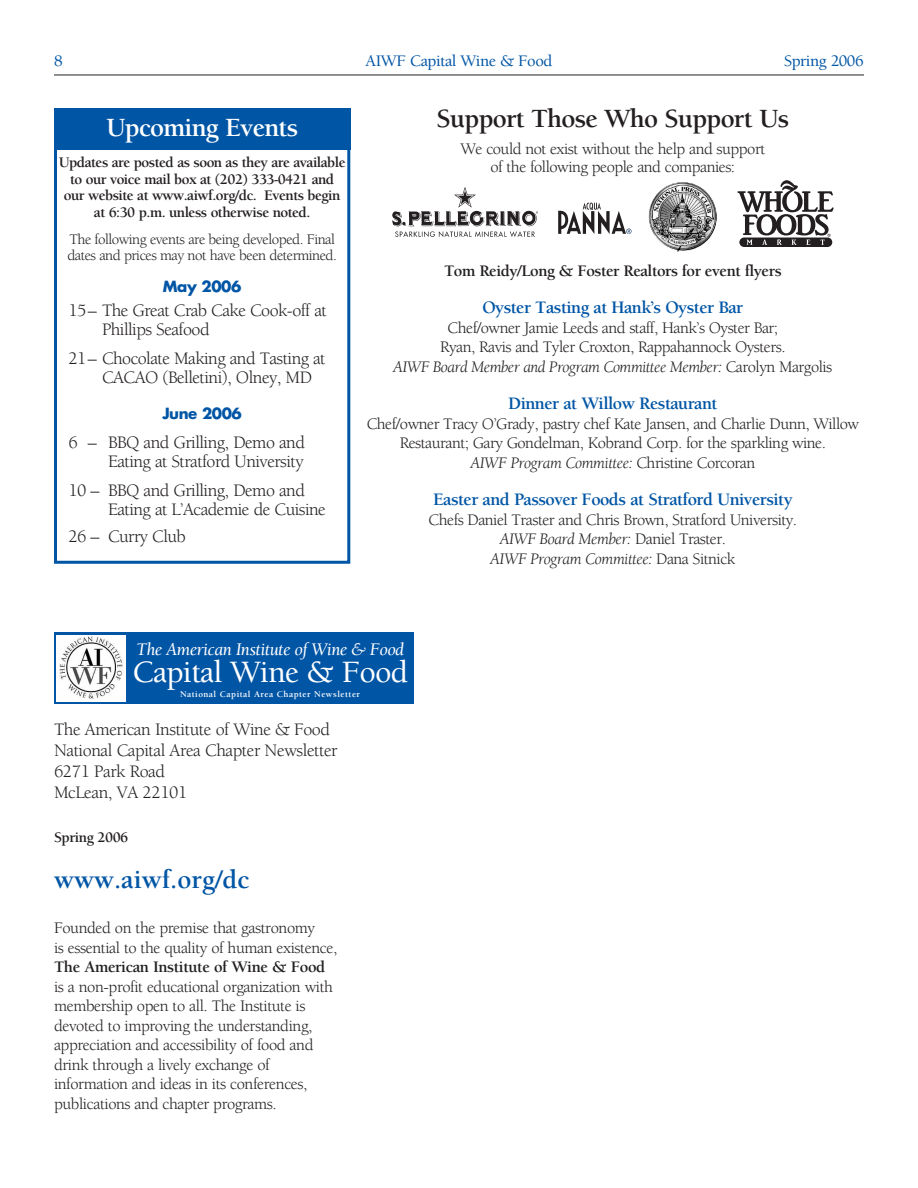
<style>
.page{position:relative;width:918px;height:1188px;background:#fff}
.page>*{position:absolute;margin:0;border:0;box-sizing:border-box;transform-origin:0 0}
.t1{font:500 31.95px "Berkeley";letter-spacing:-.025em;color:#fff}
.t2{font:700 27px "Berkeley";letter-spacing:-.03em;color:#231f20}
.t3{font:700 27px "Berkeley";color:#0155a5}
.t4{font:700 27px "Berkeley";letter-spacing:-.03em;color:#fff}
.t5{font:italic 18.15px "Berkeley";letter-spacing:-.03em;color:#fff}
.t6{font:18px/19.5px "Berkeley";letter-spacing:-.03em;color:#231f20}
.t7{font:700 18px "Berkeley";letter-spacing:-.03em;color:#0155a5}
.t8{font:16.5px/19.5px "Berkeley";letter-spacing:-.03em;color:#231f20;text-align:center}
.t9{font:700 16.5px "Berkeley";letter-spacing:-.03em;color:#231f20}
.t10{font:500 16.5px "Berkeley";letter-spacing:-.025em;color:#0155a5}
.t11{font:700 15px/16.5px "Berkeley";letter-spacing:-.035em;color:#231f20;text-align:center}
.t12{font:15px/16.5px "Berkeley";letter-spacing:-.035em;color:#231f20}
.t13{font:700 15px "Futura";letter-spacing:-.03em;color:#0155a5}
.t14{font:700 9px "Berkeley";letter-spacing:.05em;color:#fff}
.s1{font-style:italic}
</style>
<div class="page">
<div style="left:54px;top:108px;width:296px;height:456px;border:3px solid #0155a5"></div>
<hr style="left:54px;top:75px;width:810px;height:1px;background:#231f20">
<div style="left:54px;top:108px;width:296px;height:41px;background:#0155a5"></div>
<div style="left:54px;top:632px;width:359px;height:72px;background:#0155a5"></div>
<img style="left:57px;top:635px;width:69px;height:66px">
<svg style="left:558px;top:203px;width:73px;height:31px"></svg>
<div style="left:388px;top:187px;width:152px;height:52px;background:linear-gradient(to right,#fefefe,#fff)"></div>
<img style="left:393px;top:187px;width:144px;height:49px">
<svg style="left:737px;top:180px;width:97px;height:67px"></svg>
<img style="left:649px;top:182px;width:68px;height:70px;border-radius:50%">
<p class="t10" style="left:54px;top:54px;width:10px">8</p>
<p class="t10" style="left:366px;top:54px;width:188px">AIWF Capital Wine &amp; Food</p>
<p class="t10" style="left:784px;top:54px;width:81px">Spring 2006</p>
<h2 class="t4" style="left:106px;top:117px;width:194px">Upcoming Events</h2>
<p class="t11" style="left:59px;top:155px;width:288px">Updates are posted as soon as they are available to our voice mail box at (202) 333-0421 and our website at www.aiwf.org/dc. Events begin at 6:30 p.m. unless otherwise noted.</p>
<p class="t12" style="left:67px;top:232px;width:271px">The following events are being developed. Final dates and prices may not have been determined.</p>
<p class="t13" style="left:163px;top:279px;width:80px">May 2006</p>
<p class="t6" style="left:102px;top:302px;width:226px;text-indent:-34px">15– The Great Crab Cake Cook-off at<br>Phillips Seafood</p>
<p class="t6" style="left:102px;top:350px;width:225px;text-indent:-34px">21– Chocolate Making and Tasting at<br>CACAO (Belletini), Olney, MD</p>
<p class="t13" style="left:162px;top:407px;width:81px">June 2006</p>
<p class="t6" style="left:68px;top:434px;width:238px;text-align:right">6 – BBQ and Grilling, Demo and<br>Eating at Stratford University</p>
<p class="t6" style="left:108px;top:482px;width:219px;text-indent:-40px">10 – BBQ and Grilling, Demo and<br>Eating at L’Academie de Cuisine</p>
<p class="t6" style="left:68px;top:528px;width:119px">26 – Curry Club</p>
<h2 class="t2" style="left:437px;top:108px;width:354px">Support Those Who Support Us</h2>
<p class="t8" style="left:461px;top:141px;width:306px;line-height:18px">We could not exist without the help and support of the following people and companies:</p>
<p class="t9" style="left:444px;top:264px;width:339px">Tom Reidy/Long &amp; Foster Realtors for event flyers</p>
<p class="t7" style="left:482px;top:300px;width:262px">Oyster Tasting at Hank’s Oyster Bar</p>
<p class="t8" style="left:393px;top:319px;width:441px">Chef/owner Jamie Leeds and staff, Hank’s Oyster Bar;<br>Ryan, Ravis and Tyler Croxton, Rappahannock Oysters.<br><span class="s1">AIWF Board Member and Program Committee Member:</span> Carolyn Margolis</p>
<p class="t7" style="left:508px;top:396px;width:211px">Dinner at Willow Restaurant</p>
<p class="t8" style="left:367px;top:415px;width:494px">Chef/owner Tracy O’Grady, pastry chef Kate Jansen, and Charlie Dunn, Willow<br>Restaurant; Gary Gondelman, Kobrand Corp. for the sparkling wine.<br><span class="s1">AIWF Program Committee:</span> Christine Corcoran</p>
<p class="t7" style="left:433px;top:492px;width:361px">Easter and Passover Foods at Stratford University</p>
<p class="t8" style="left:429px;top:511px;width:370px">Chefs Daniel Traster and Chris Brown, Stratford University.<br><span class="s1">AIWF Board Member:</span> Daniel Traster.<br><span class="s1">AIWF Program Committee:</span> Dana Sitnick</p>
<p class="t5" style="left:136px;top:642px;width:269px">The American Institute of Wine &amp; Food</p>
<h1 class="t1" style="left:132px;top:660px;width:277px">Capital Wine &amp; Food</h1>
<p class="t14" style="left:180px;top:691px;width:182px">National Capital Area Chapter Newsletter</p>
<p class="t6" style="left:54px;top:721px;width:285px;line-height:21px">The American Institute of Wine &amp; Food<br>National Capital Area Chapter Newsletter<br>6271 Park Road<br>McLean, VA 22101</p>
<p class="t11" style="left:54px;top:830px;width:76px">Spring 2006</p>
<h2 class="t3" style="left:54px;top:869px;width:197px">www.aiwf.org/dc</h2>
<p class="t8" style="left:54px;top:920px;width:285px;text-align:left">Founded on the premise that gastronomy<br>is essential to the quality of human existence,</p>
<p class="t9" style="left:54px;top:961px;width:273px">The American Institute of Wine &amp; Food</p>
<p class="t8" style="left:54px;top:978px;width:281px;text-align:left">is a non-profit educational organization with membership open to all. The Institute is devoted to improving the understanding, appreciation and accessibility of food and drink through a lively exchange of information and ideas in its conferences, publications and chapter programs.</p>
</div>
